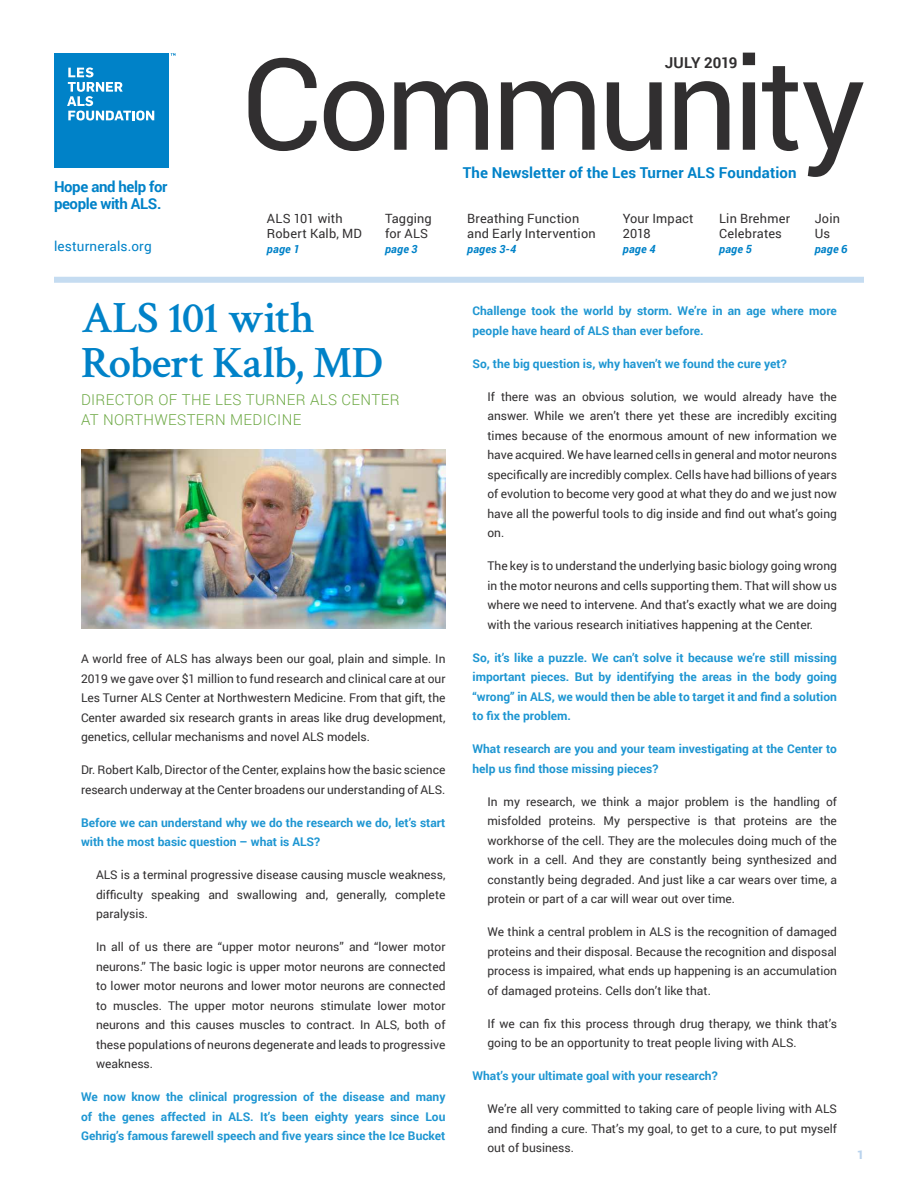
<style>
.page{position:relative;width:918px;height:1188px;background:#fff}
.page>*{position:absolute;margin:0;border:0;box-sizing:border-box;transform-origin:0 0}
.t1{font:127.5px "Roboto";letter-spacing:-.04em;color:#312f30}
.t2{font:600 45px "Crimson Text";letter-spacing:-.02em;color:#0082c8}
.t3{font:300 15px "Roboto";letter-spacing:.025em;color:#6ca843}
.t4{font:700 15px "Roboto";color:#0082c8}
.t5{font:700 15px/17.2px "Roboto";letter-spacing:-.025em;color:#0082c8}
.t6{font:700 15px "Roboto";letter-spacing:-.01em;color:#312f30}
.t7{font:13.5px "Roboto";letter-spacing:.01em;color:#0082c8}
.t8{font:12.75px/15px "Roboto";letter-spacing:.015em;color:#312f30}
.t9{font:12px/19.5px "Roboto";color:#312f30;text-align:justify}
.t10{font:700 12px/19.5px "Roboto";color:#1e96d2}
.t11{font:900 12px "Roboto";color:#b9d3ed}
.t12{font:italic 700 11.25px "Roboto";letter-spacing:.02em;color:#0082c8}
</style>
<div class="page">
<div style="left:54px;top:53px;width:115px;height:115px;background:#0082c8"></div>
<svg style="left:67px;top:67px;width:87px;height:53px"></svg>
<svg style="left:171px;top:53px;width:5px;height:3px"></svg>
<div style="left:54px;top:277px;width:810px;height:6px;background:#c5dcf1"></div>
<img style="left:81px;top:450px;width:365px;height:179px">
<p class="t5" style="left:54px;top:177px;width:115px">Hope and help for people with ALS.</p>
<p class="t7" style="left:54px;top:236px;width:99px">lesturnerals.org</p>
<p class="t1" style="left:241px;top:15px;width:626px">Community</p>
<p class="t6" style="left:665px;top:52px;width:74px">JULY 2019</p>
<p class="t4" style="left:463px;top:162px;width:335px">The Newsletter of the Les Turner ALS Foundation</p>
<p class="t8" style="left:267px;top:211px;width:77px">ALS 101 with</p>
<p class="t8" style="left:267px;top:226px;width:96px">Robert Kalb, MD</p>
<p class="t12" style="left:267px;top:242px;width:34px">page 1</p>
<p class="t8" style="left:385px;top:211px;width:48px">Tagging</p>
<p class="t8" style="left:385px;top:226px;width:45px">for ALS</p>
<p class="t12" style="left:385px;top:242px;width:34px">page 3</p>
<p class="t8" style="left:467px;top:211px;width:114px">Breathing Function</p>
<p class="t8" style="left:467px;top:226px;width:130px">and Early Intervention</p>
<p class="t12" style="left:467px;top:242px;width:50px">pages 3-4</p>
<p class="t8" style="left:623px;top:211px;width:72px">Your Impact<br>2018</p>
<p class="t12" style="left:623px;top:242px;width:34px">page 4</p>
<p class="t8" style="left:719px;top:211px;width:72px">Lin Brehmer<br>Celebrates</p>
<p class="t12" style="left:719px;top:242px;width:34px">page 5</p>
<p class="t8" style="left:815px;top:211px;width:27px">Join</p>
<p class="t8" style="left:815px;top:226px;width:17px">Us</p>
<p class="t12" style="left:815px;top:242px;width:34px">page 6</p>
<p class="t2" style="left:81px;top:285px;width:235px">ALS 101 with</p>
<p class="t2" style="left:81px;top:330px;width:303px">Robert Kalb, MD</p>
<p class="t3" style="left:81px;top:389px;width:320px">DIRECTOR OF THE LES TURNER ALS CENTER</p>
<p class="t3" style="left:81px;top:409px;width:222px">AT NORTHWESTERN MEDICINE</p>
<p class="t9" style="left:81px;top:649px;width:366px">A world free of ALS has always been our goal, plain and simple. In 2019 we gave over $1 million to fund research and clinical care at our Les Turner ALS Center at Northwestern Medicine. From that gift, the Center awarded six research grants in areas like drug development, genetics, cellular mechanisms and novel ALS models.</p>
<p class="t9" style="left:81px;top:760px;width:366px">Dr. Robert Kalb, Director of the Center, explains how the basic science research underway at the Center broadens our understanding of ALS.</p>
<p class="t10" style="left:81px;top:812px;width:366px">Before we can understand why we do the research we do, let’s start with the most basic question – what is ALS?</p>
<p class="t9" style="left:96px;top:865px;width:351px">ALS is a terminal progressive disease causing muscle weakness, difficulty speaking and swallowing and, generally, complete paralysis.</p>
<p class="t9" style="left:96px;top:937px;width:351px">In all of us there are “upper motor neurons” and “lower motor neurons.” The basic logic is upper motor neurons are connected to lower motor neurons and lower motor neurons are connected to muscles. The upper motor neurons stimulate lower motor neurons and this causes muscles to contract. In ALS, both of these populations of neurons degenerate and leads to progressive weakness.</p>
<p class="t10" style="left:81px;top:1087px;width:366px;text-align:justify">We now know the clinical progression of the disease and many of the genes affected in ALS. It’s been eighty years since Lou Gehrig’s famous farewell speech and five years since the Ice Bucket</p>
<p class="t10" style="left:472px;top:301px;width:366px">Challenge took the world by storm. We’re in an age where more people have heard of ALS than ever before.</p>
<p class="t10" style="left:472px;top:353px;width:316px">So, the big question is, why haven’t we found the cure yet?</p>
<p class="t9" style="left:488px;top:386px;width:351px">If there was an obvious solution, we would already have the answer. While we aren’t there yet these are incredibly exciting times because of the enormous amount of new information we have acquired. We have learned cells in general and motor neurons specifically are incredibly complex. Cells have had billions of years of evolution to become very good at what they do and we just now have all the powerful tools to dig inside and find out what’s going on.</p>
<p class="t9" style="left:488px;top:556px;width:351px">The key is to understand the underlying basic biology going wrong in the motor neurons and cells supporting them. That will show us where we need to intervene. And that’s exactly what we are doing with the various research initiatives happening at the Center.</p>
<p class="t10" style="left:472px;top:647px;width:366px;text-align:justify">So, it’s like a puzzle. We can’t solve it because we’re still missing important pieces. But by identifying the areas in the body going “wrong” in ALS, we would then be able to target it and find a solution to fix the problem.</p>
<p class="t10" style="left:472px;top:739px;width:366px">What research are you and your team investigating at the Center to help us find those missing pieces?</p>
<p class="t9" style="left:488px;top:791px;width:351px">In my research, we think a major problem is the handling of misfolded proteins. My perspective is that proteins are the workhorse of the cell. They are the molecules doing much of the work in a cell. And they are constantly being synthesized and constantly being degraded. And just like a car wears over time, a protein or part of a car will wear out over time.</p>
<p class="t9" style="left:488px;top:922px;width:351px">We think a central problem in ALS is the recognition of damaged proteins and their disposal. Because the recognition and disposal process is impaired, what ends up happening is an accumulation of damaged proteins. Cells don’t like that.</p>
<p class="t9" style="left:488px;top:1013px;width:351px">If we can fix this process through drug therapy, we think that’s going to be an opportunity to treat people living with ALS.</p>
<p class="t10" style="left:472px;top:1066px;width:247px">What’s your ultimate goal with your research?</p>
<p class="t9" style="left:488px;top:1099px;width:351px">We’re all very committed to taking care of people living with ALS and finding a cure. That’s my goal, to get to a cure, to put myself out of business.</p>
<p class="t11" style="left:857px;top:1146px;width:8px">1</p>
</div>
